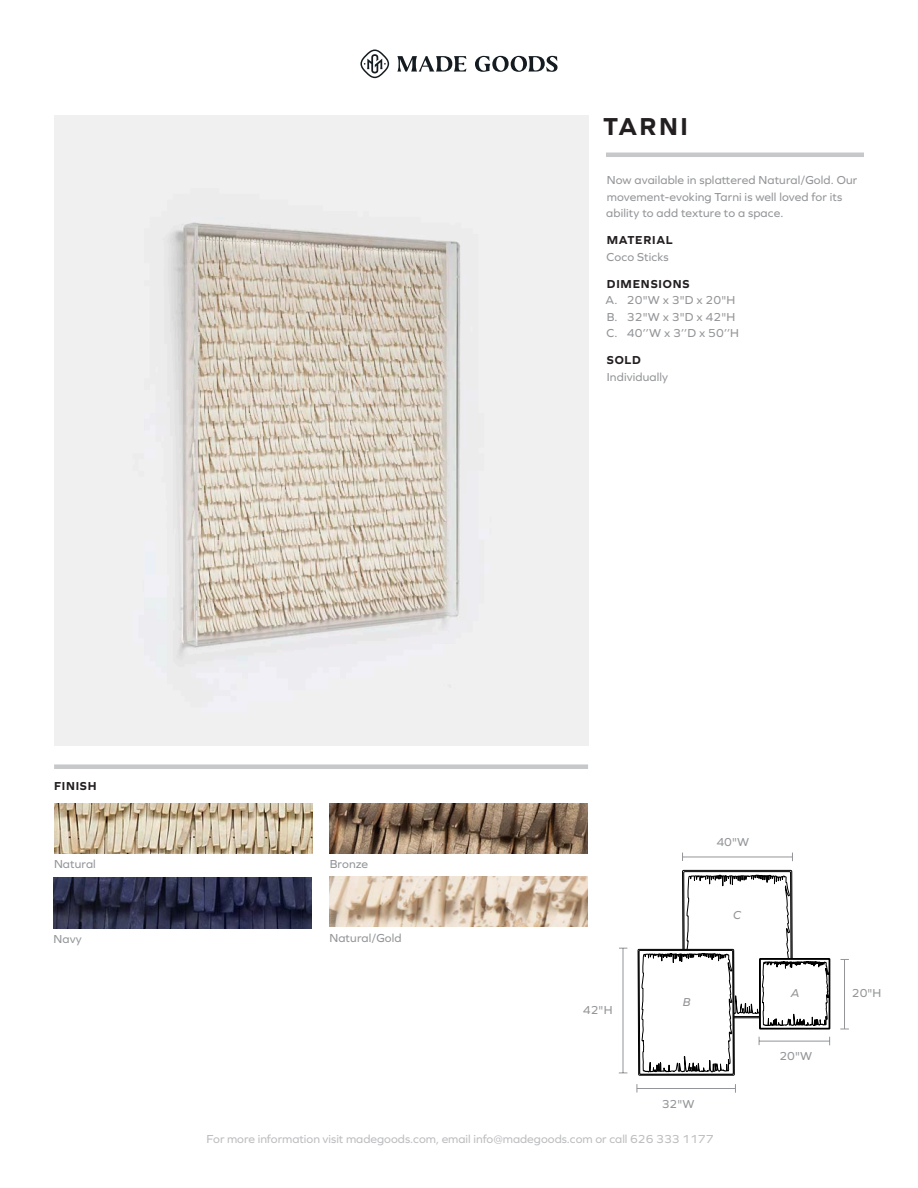
<style>
.page{position:relative;width:918px;height:1188px;background:#fff}
.page>*{position:absolute;margin:0;border:0;box-sizing:border-box;transform-origin:0 0}
.t1{font:700 25.5px "Graphie";letter-spacing:.09em;color:#231f20}
.t2{font:12px/16.5px "Graphie";letter-spacing:.01em;color:#939598}
.t3{font:12px "Graphie";color:#bcbdc0}
.t4{font:700 12px "Graphie";letter-spacing:.065em;color:#231f20}
.t5{font:italic 12px "Graphie";color:#939598}
</style>
<div class="page">
<hr style="left:606px;top:153px;width:258px;height:4px;background:#c7c8ca">
<svg style="left:397px;top:56px;width:161px;height:16px"></svg>
<svg style="left:360px;top:50px;width:29px;height:28px"></svg>
<img style="left:54px;top:116px;width:534px;height:629px">
<div style="left:54px;top:764px;width:534px;height:5px;background:#c7c8ca"></div>
<img style="left:54px;top:803px;width:258px;height:51px">
<hr style="left:623px;top:948px;width:1px;height:125px;background:#939598">
<hr style="left:844px;top:959px;width:1px;height:70px;background:#939598">
<img style="left:330px;top:803px;width:258px;height:51px">
<img style="left:54px;top:878px;width:258px;height:50px">
<svg style="left:637px;top:870px;width:194px;height:223px"></svg>
<hr style="left:683px;top:857px;width:109px;height:1px;background:#939598">
<img style="left:329px;top:877px;width:259px;height:50px">
<h1 class="t1" style="left:603px;top:111px;width:86px">TARNI</h1>
<p class="t2" style="left:606px;top:172px;width:253px">Now available in splattered Natural/Gold. Our movement-evoking Tarni is well loved for its ability to add texture to a space.</p>
<p class="t4" style="left:607px;top:233px;width:67px">MATERIAL</p>
<p class="t2" style="left:607px;top:248px;width:64px">Coco Sticks</p>
<p class="t4" style="left:607px;top:277px;width:84px">DIMENSIONS</p>
<p class="t2" style="left:606px;top:292px;width:135px">A. 20"W x 3"D x 20"H<br>B. 32"W x 3"D x 42"H<br>C. 40’’W x 3’’D x 50’’H</p>
<p class="t4" style="left:607px;top:353px;width:35px">SOLD</p>
<p class="t2" style="left:607px;top:368px;width:63px">Individually</p>
<p class="t4" style="left:54px;top:779px;width:44px">FINISH</p>
<p class="t2" style="left:54px;top:856px;width:43px">Natural</p>
<p class="t2" style="left:54px;top:930px;width:30px">Navy</p>
<p class="t2" style="left:330px;top:856px;width:40px">Bronze</p>
<p class="t2" style="left:329px;top:929px;width:74px">Natural/Gold</p>
<p class="t2" style="left:583px;top:1001px;width:31px">42"H</p>
<p class="t2" style="left:716px;top:833px;width:34px">40"W</p>
<p class="t5" style="left:733px;top:908px;width:9px">C</p>
<p class="t5" style="left:683px;top:995px;width:9px">B</p>
<p class="t2" style="left:662px;top:1096px;width:34px">32"W</p>
<p class="t3" style="left:207px;top:1132px;width:508px">For more information visit madegoods.com, email info@madegoods.com or call 626 333 1177</p>
<p class="t5" style="left:791px;top:986px;width:10px">A</p>
<p class="t2" style="left:779px;top:1047px;width:34px">20"W</p>
<p class="t2" style="left:852px;top:985px;width:31px">20"H</p>
</div>
